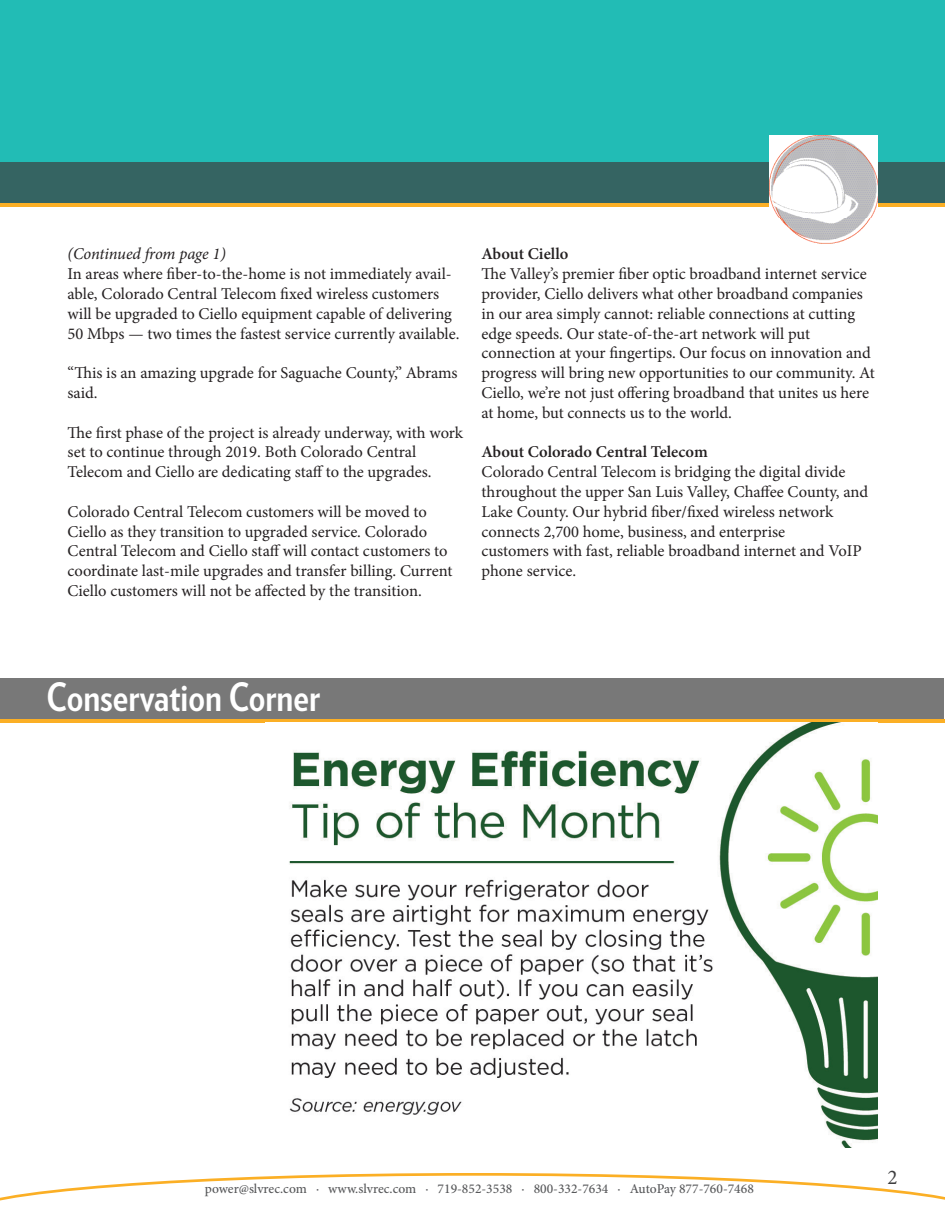
<style>
.page{position:relative;width:945px;height:1215px;background:#fff}
.page>*{position:absolute;margin:0;border:0;box-sizing:border-box;transform-origin:0 0}
.t1{font:700 39px "Verlag Condensed";color:#fff}
.t2{font:21px "Minion Pro";color:#3e3e3f}
.t3{font:16.5px/19.8px "Minion Pro";color:#231f20}
.t4{font:600 16.5px "Minion Pro";color:#231f20}
.t5{font:italic 16.5px "Minion Pro";letter-spacing:-.01em;color:#231f20}
.t6{font:500 13.5px "Minion Pro";color:#57585a}
</style>
<div class="page">
<div style="left:0;top:0;width:945px;height:207px;background:#22bcb5"></div>
<div style="left:0;top:162px;width:945px;height:42px;background:#356462"></div>
<svg style="left:0;top:1173px;width:945px;height:28px"></svg>
<hr style="left:0;top:204px;width:945px;height:3px;background:#fbaf25">
<img style="left:770px;top:135px;width:108px;height:108px">
<div style="left:0;top:678px;width:944px;height:42px;background:#787878"></div>
<hr style="left:0;top:720px;width:945px;height:3px;background:#fbaf25">
<img style="left:289px;top:723px;width:588px;height:425px">
<p class="t5" style="left:68px;top:243px;width:160px">(Continued from page 1)</p>
<p class="t3" style="left:68px;top:264px;width:393px">In areas where fiber-to-the-home is not immediately avail&shy;able, Colorado Central Telecom fixed wireless customers will be upgraded to Ciello equipment capable of delivering 50 Mbps — two times the fastest service currently available.</p>
<p class="t3" style="left:68px;top:363px;width:392px">“This is an amazing upgrade for Saguache County,” Abrams said.</p>
<p class="t3" style="left:68px;top:423px;width:397px">The first phase of the project is already underway, with work set to continue through 2019. Both Colorado Central</p>
<p class="t3" style="left:68px;top:462px;width:366px">Telecom and Ciello are dedicating staff to the upgrades.</p>
<p class="t3" style="left:68px;top:502px;width:361px">Colorado Central Telecom customers will be moved to</p>
<p class="t3" style="left:68px;top:522px;width:387px">Ciello as they transition to upgraded service. Colorado Central Telecom and Ciello staff will contact customers to coordinate last-mile upgrades and transfer billing. Current Ciello customers will not be affected by the transition.</p>
<p class="t4" style="left:482px;top:243px;width:88px">About Ciello</p>
<p class="t3" style="left:482px;top:264px;width:387px">The Valley’s premier fiber optic broadband internet service provider, Ciello delivers what other broadband companies in our area simply cannot: reliable connections at cutting edge speeds. Our state-of-the-art network will put</p>
<p class="t3" style="left:482px;top:343px;width:395px">connection at your fingertips. Our focus on innovation and progress will bring new opportunities to our community. At Ciello, we’re not just offering broadband that unites us here at home, but connects us to the world.</p>
<p class="t4" style="left:482px;top:441px;width:228px">About Colorado Central Telecom</p>
<p class="t3" style="left:482px;top:462px;width:388px">Colorado Central Telecom is bridging the digital divide throughout the upper San Luis Valley, Chaffee County, and<br>Lake County. Our hybrid fiber/fixed wireless network</p>
<p class="t3" style="left:482px;top:522px;width:305px">connects 2,700 home, business, and enterprise</p>
<p class="t3" style="left:482px;top:541px;width:382px">customers with fast, reliable broadband internet and VoIP phone service.</p>
<p class="t1" style="left:47px;top:668px;width:275px">Conservation Corner</p>
<p class="t6" style="left:205px;top:1180px;width:551px">power@slvrec.com · www.slvrec.com · 719-852-3538 · 800-332-7634 · AutoPay 877-760-7468</p>
<p class="t2" style="left:888px;top:1163px;width:12px">2</p>
</div>
